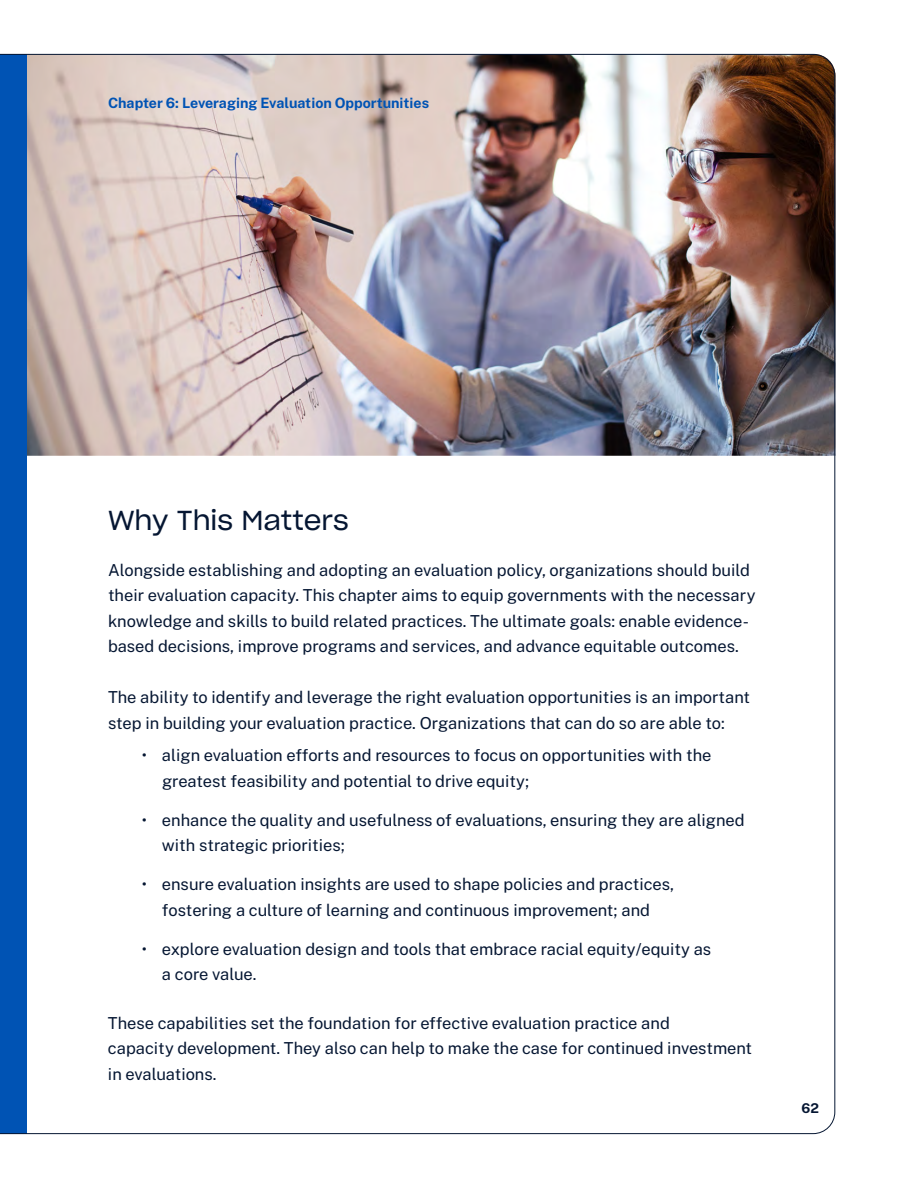
<style>
.page{position:relative;width:918px;height:1188px;background:#fff}
.page>*{position:absolute;margin:0;border:0;box-sizing:border-box;transform-origin:0 0}
.t1{font:27px "Sharp Grotesk Book 20";letter-spacing:-.005em;color:#051632}
.t2{font:16.5px/25.5px "Public Sans";color:#051632}
.t3{font:700 14.25px "Public Sans";color:#0053b4}
.t4{font:700 13.5px "Public Sans";color:#051632}
</style>
<div class="page">
<img style="left:0;top:54px;width:836px;height:1080px">
<p class="t3" style="left:108px;top:93px;width:323px">Chapter 6: Leveraging Evaluation Opportunities</p>
<h1 class="t1" style="left:108px;top:499px;width:242px">Why This Matters</h1>
<p class="t2" style="left:108px;top:556px;width:649px">Alongside establishing and adopting an evaluation policy, organizations should build their evaluation capacity. This chapter aims to equip governments with the necessary knowledge and skills to build related practices. The ultimate goals: enable evidence&shy;based decisions, improve programs and services, and advance equitable outcomes.</p>
<p class="t2" style="left:108px;top:684px;width:644px">The ability to identify and leverage the right evaluation opportunities is an important step in building your evaluation practice. Organizations that can do so are able to:</p>
<p class="t2" style="left:162px;top:741px;width:551px;text-indent:-20px">• align evaluation efforts and resources to focus on opportunities with the greatest feasibility and potential to drive equity;</p>
<p class="t2" style="left:162px;top:806px;width:584px;text-indent:-20px">• enhance the quality and usefulness of evaluations, ensuring they are aligned with strategic priorities;</p>
<p class="t2" style="left:142px;top:870px;width:534px;text-align:center">• ensure evaluation insights are used to shape policies and practices, fostering a culture of learning and continuous improvement; and</p>
<p class="t2" style="left:162px;top:935px;width:551px;text-indent:-20px">• explore evaluation design and tools that embrace racial equity/equity as a core value.</p>
<p class="t2" style="left:108px;top:1009px;width:646px">These capabilities set the foundation for effective evaluation practice and<br>capacity development. They also can help to make the case for continued investment in evaluations.</p>
<p class="t4" style="left:802px;top:1099px;width:19px">62</p>
</div>
